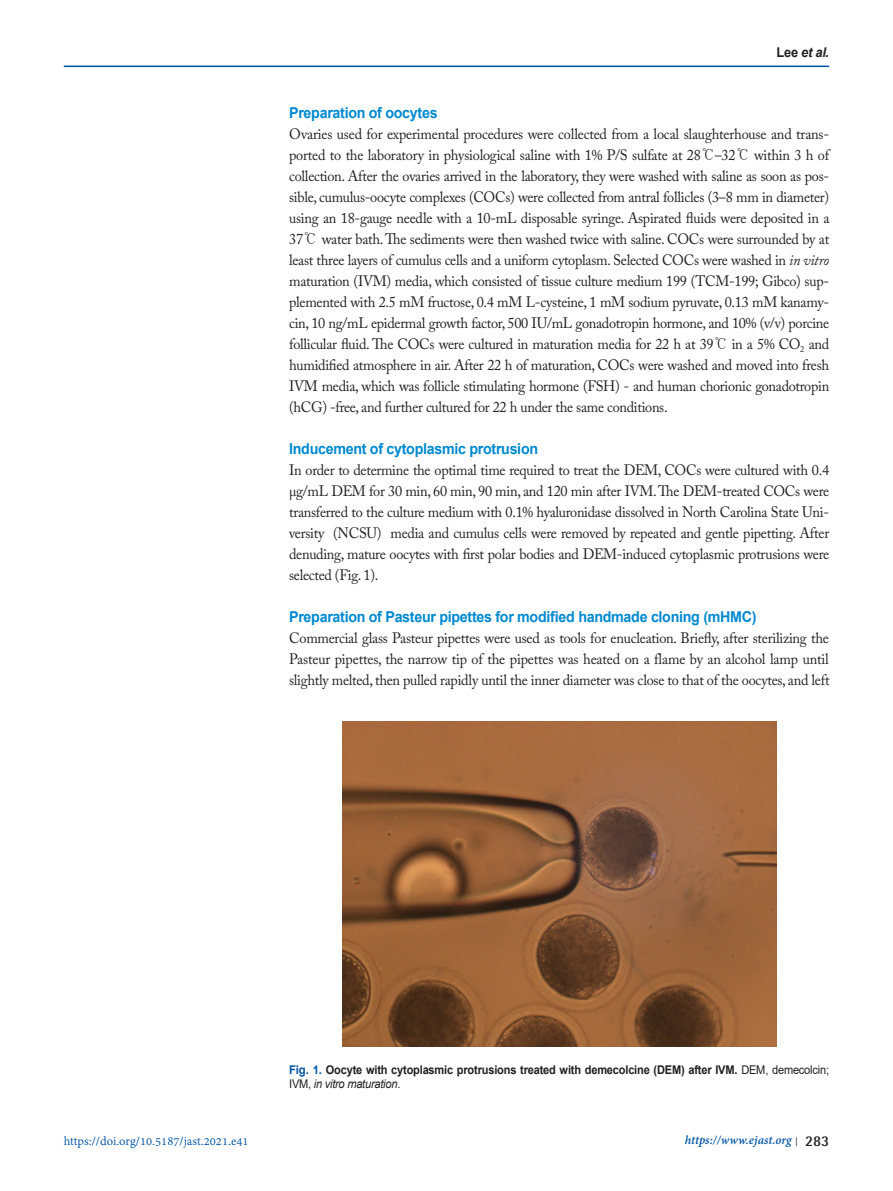
<style>
.page{position:relative;width:893px;height:1191px;background:#fff}
.page>*{position:absolute;margin:0;border:0;box-sizing:border-box;transform-origin:0 0}
.main_text_2nd_more_n{font:15px/21px "Adobe Caslon Pro";letter-spacing:-.02em;color:#231f20;text-align:justify;scale:.95 1}
.heading_2nd{font:700 15px "Arial";letter-spacing:-.02em;color:#0089cf;scale:.95 1}
.t1{font:13.5px "Adobe Devanagari";color:#0154a6}
.t2{font:italic 700 13.5px "Adobe Devanagari";color:#0154a6}
.t3{font:italic 700 13.5px "Arial";color:#231f20;scale:.95 1}
.t4{font:700 12px/14.4px "Arial";letter-spacing:-.015em;color:#231f20;scale:.92 1}
.s1{font-style:normal}
.s2{font-family:"Adobe Myungjo Std";font-weight:500}
.s3{font-style:italic}
.s4{color:#0154a6}
.s5{font-weight:400}
.s6{font-weight:400;font-style:italic}
.s7{font-family:"Shonar Bangla";font-style:normal;font-size:12px;color:#231f20}
.s8{font-family:"Rotis Semi Sans Std";font-style:normal;font-size:15px;color:#231f20}
</style>
<div class="page">
<hr style="left:64px;top:66px;width:765px;height:1px;background:#0154a6">
<img style="left:342px;top:721px;width:434px;height:325px">
<p class="t3" style="left:777px;top:43px;width:57px"><span class="s1">Lee</span> et al.</p>
<p class="heading_2nd" style="left:289px;top:102px;width:158px">Preparation of oocytes</p>
<p class="main_text_2nd_more_n" style="left:289px;top:123px;width:570px">Ovaries used for experimental procedures were collected from a local slaughterhouse and trans&shy;ported to the laboratory in physiological saline with 1% P/S sulfate at 28<span class="s2">℃</span>–32<span class="s2">℃</span> within 3 h of collection. After the ovaries arrived in the laboratory, they were washed with saline as soon as pos&shy;sible, cumulus-oocyte complexes (COCs) were collected from antral follicles (3–8 mm in diameter) using an 18-gauge needle with a 10-mL disposable syringe. Aspirated fluids were deposited in a 37<span class="s2">℃</span> water bath. The sediments were then washed twice with saline. COCs were surrounded by at least three layers of cumulus cells and a uniform cytoplasm. Selected COCs were washed in <span class="s3">in vitro </span>maturation (IVM) media, which consisted of tissue culture medium 199 (TCM-199; Gibco) sup&shy;plemented with 2.5 mM fructose, 0.4 mM L-cysteine, 1 mM sodium pyruvate, 0.13 mM kanamy&shy;cin, 10 ng/mL epidermal growth factor, 500 IU/mL gonadotropin hormone, and 10% (v/v) porcine follicular fluid. The COCs were cultured in maturation media for 22 h at 39<span class="s2">℃</span> in a 5% CO<sub>2</sub> and humidified atmosphere in air. After 22 h of maturation, COCs were washed and moved into fresh IVM media, which was follicle stimulating hormone (FSH) - and human chorionic gonadotropin (hCG) -free, and further cultured for 22 h under the same conditions.</p>
<p class="heading_2nd" style="left:289px;top:438px;width:264px">Inducement of cytoplasmic protrusion</p>
<p class="main_text_2nd_more_n" style="left:289px;top:459px;width:570px">In order to determine the optimal time required to treat the DEM, COCs were cultured with 0.4 μg/mL DEM for 30 min, 60 min, 90 min, and 120 min after IVM. The DEM-treated COCs were transferred to the culture medium with 0.1% hyaluronidase dissolved in North Carolina State Uni&shy;versity (NCSU) media and cumulus cells were removed by repeated and gentle pipetting. After denuding, mature oocytes with first polar bodies and DEM-induced cytoplasmic protrusions were selected (Fig. 1).</p>
<p class="heading_2nd" style="left:289px;top:606px;width:493px">Preparation of Pasteur pipettes for modified handmade cloning (mHMC)</p>
<p class="main_text_2nd_more_n" style="left:289px;top:627px;width:570px">Commercial glass Pasteur pipettes were used as tools for enucleation. Briefly, after sterilizing the Pasteur pipettes, the narrow tip of the pipettes was heated on a flame by an alcohol lamp until slightly melted, then pulled rapidly until the inner diameter was close to that of the oocytes, and left</p>
<p class="t4" style="left:289px;top:1062px;width:588px"><span class="s4">Fig. 1.</span> Oocyte with cytoplasmic protrusions treated with demecolcine (DEM) after IVM. <span class="s5">DEM, demecolcin;<br>IVM,</span> <span class="s6">in vitro maturation</span><span class="s5">.</span></p>
<p class="t1" style="left:64px;top:1133px;width:186px">https://doi.org/10.5187/jast.2021.e41</p>
<p class="t2" style="left:685px;top:1132px;width:146px">https://www.ejast.org <span class="s7">|</span> <span class="s8">283</span></p>
</div>
